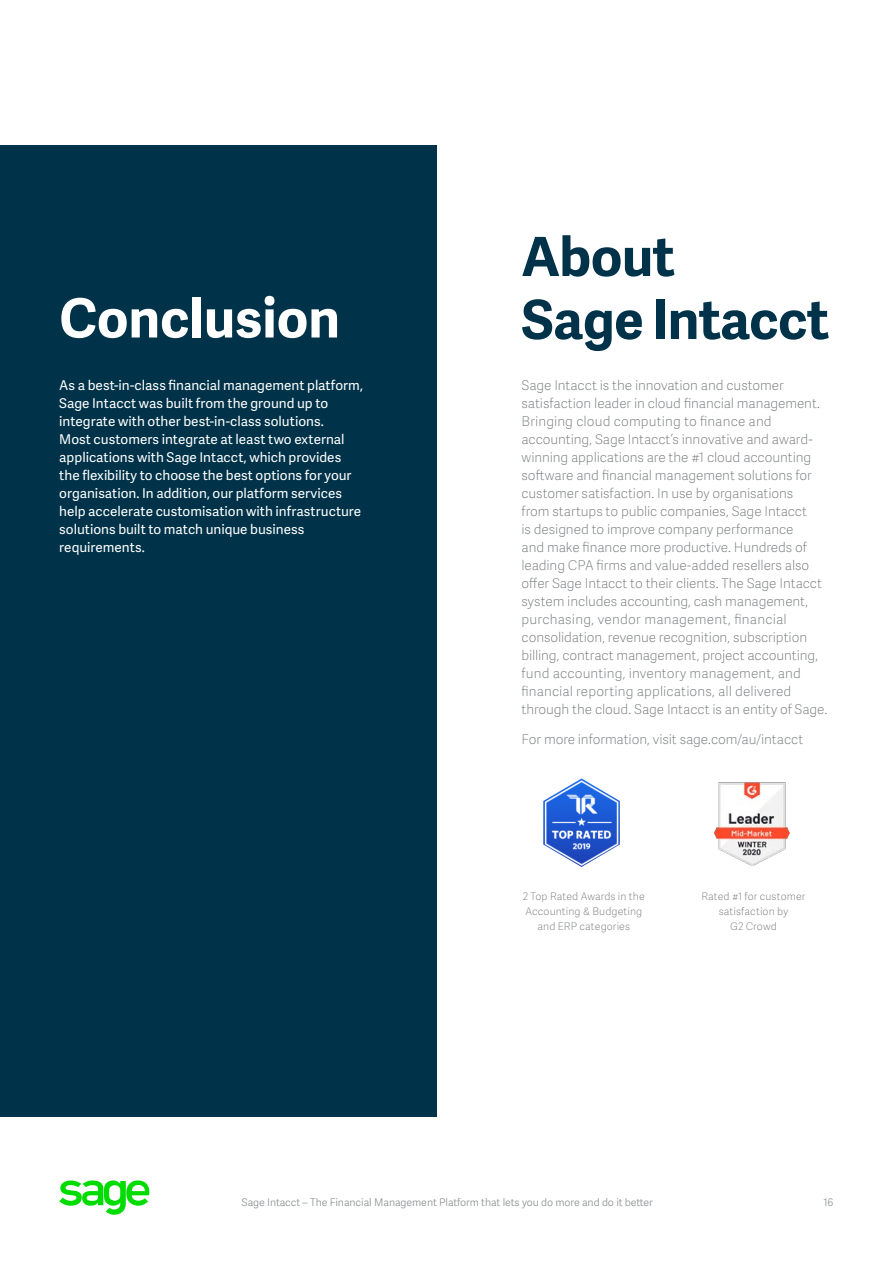
<style>
.page{position:relative;width:893px;height:1263px;background:#fff}
.page>*{position:absolute;margin:0;border:0;box-sizing:border-box;transform-origin:0 0}
.Chapter_Title{font:700 54px/63px "Adelle Sans SAGE";letter-spacing:-.01em;color:#003349}
.Chapter_Title-2{font:700 54px "Adelle Sans SAGE";color:#fff}
.Body_Copy{font:13.5px/18px "Adelle Sans SAGE Th";letter-spacing:-.005em;color:#75787b}
.DB_Body_Copy{font:13.5px/18px "Adelle Sans SAGE";color:#fff}
.Body_Copy-2{font:10.5px/15px "Adelle Sans SAGE Th";letter-spacing:.01em;color:#75787b;text-align:center}
.t1{font:10.5px "Adelle Sans SAGE Lt";letter-spacing:-.005em;color:#888b8d}
</style>
<div class="page">
<svg style="left:59px;top:1181px;width:91px;height:34px"></svg>
<div style="left:0;top:146px;width:436px;height:972px;background:#003349"></div>
<img style="left:543px;top:778px;width:77px;height:89px">
<img style="left:714px;top:783px;width:75px;height:83px">
<p class="Chapter_Title-2" style="left:59px;top:279px;width:282px">Conclusion</p>
<p class="DB_Body_Copy" style="left:59px;top:376px;width:305px">As a best-in-class financial management platform, Sage Intacct was built from the ground up to integrate with other best-in-class solutions.<br>Most customers integrate at least two external applications with Sage Intacct, which provides the flexibility to choose the best options for your organisation. In addition, our platform services help accelerate customisation with infrastructure solutions built to match unique business requirements.</p>
<p class="Chapter_Title" style="left:521px;top:223px;width:309px">About<br>Sage Intacct</p>
<p class="Body_Copy" style="left:521px;top:376px;width:307px">Sage Intacct is the innovation and customer satisfaction leader in cloud financial management.<br>Bringing cloud computing to finance and accounting, Sage Intacct’s innovative and award&shy;winning applications are the #1 cloud accounting software and financial management solutions for customer satisfaction. In use by organisations<br>from startups to public companies, Sage Intacct<br>is designed to improve company performance<br>and make finance more productive. Hundreds of leading CPA firms and value-added resellers also offer Sage Intacct to their clients. The Sage Intacct system includes accounting, cash management, purchasing, vendor management, financial consolidation, revenue recognition, subscription billing, contract management, project accounting, fund accounting, inventory management, and financial reporting applications, all delivered through the cloud. Sage Intacct is an entity of Sage.</p>
<p class="Body_Copy" style="left:521px;top:730px;width:283px">For more information, visit sage.com/au/intacct</p>
<p class="Body_Copy-2" style="left:523px;top:888px;width:123px">2 Top Rated Awards in the<br>Accounting &amp; Budgeting and ERP categories</p>
<p class="Body_Copy-2" style="left:701px;top:888px;width:106px">Rated #1 for customer satisfaction by<br>G2 Crowd</p>
<p class="t1" style="left:241px;top:1195px;width:413px">Sage Intacct – The Financial Management Platform that lets you do more and do it better</p>
<p class="t1" style="left:823px;top:1195px;width:12px">16</p>
</div>
